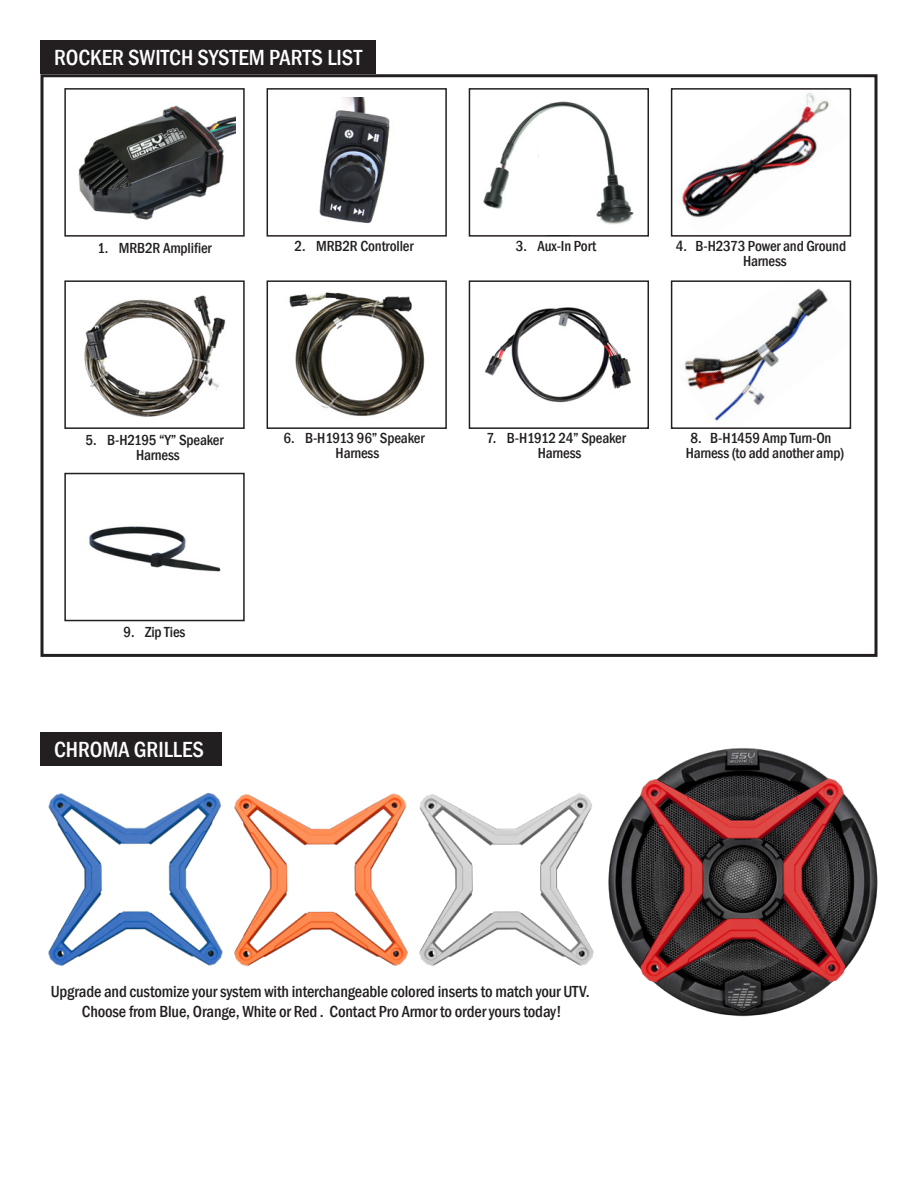
<style>
.page{position:relative;width:918px;height:1188px;background:#fff}
.page>*{position:absolute;margin:0;border:0;box-sizing:border-box;transform-origin:0 0}
.t1{font:500 condensed 22.5px "Franklin Gothic";color:#fff}
.t2{font:500 condensed 16.5px/19.8px "Franklin Gothic";letter-spacing:-.01em;color:#231f20;text-align:center}
.t3{font:500 condensed 15px/15px "Franklin Gothic";letter-spacing:-.01em;color:#231f20;text-align:center}
</style>
<div class="page">
<div style="left:40px;top:40px;width:336px;height:34px;background:#231f20"></div>
<div style="left:40px;top:732px;width:182px;height:34px;background:#231f20"></div>
<div style="left:40px;top:74px;width:838px;height:583px;border:3px solid #231f20"></div>
<div style="left:267px;top:88px;width:180px;height:149px;border:2px solid #231f20"></div>
<img style="left:289px;top:292px;width:136px;height:124px">
<div style="left:267px;top:280px;width:180px;height:149px;border:2px solid #231f20"></div>
<img style="left:484px;top:307px;width:147px;height:96px">
<div style="left:469px;top:280px;width:180px;height:149px;border:2px solid #231f20"></div>
<img style="left:681px;top:92px;width:148px;height:126px">
<div style="left:671px;top:88px;width:180px;height:149px;border:2px solid #231f20"></div>
<img style="left:684px;top:288px;width:144px;height:133px">
<div style="left:671px;top:280px;width:180px;height:149px;border:2px solid #231f20"></div>
<div style="left:64px;top:88px;width:181px;height:149px;border:2px solid #231f20"></div>
<img style="left:84px;top:295px;width:142px;height:122px">
<div style="left:64px;top:280px;width:181px;height:149px;border:2px solid #231f20"></div>
<img style="left:89px;top:526px;width:132px;height:46px">
<div style="left:64px;top:473px;width:181px;height:148px;border:2px solid #231f20"></div>
<img style="left:78px;top:105px;width:157px;height:115px">
<img style="left:319px;top:98px;width:71px;height:126px">
<img style="left:483px;top:101px;width:151px;height:124px">
<div style="left:469px;top:88px;width:180px;height:149px;border:2px solid #231f20"></div>
<div style="left:539px;top:115px;width:49px;height:120px;background:#fff"></div>
<img style="left:48px;top:793px;width:175px;height:173px">
<img style="left:234px;top:793px;width:174px;height:174px">
<img style="left:419px;top:793px;width:175px;height:173px">
<img style="left:608px;top:748px;width:270px;height:269px">
<img style="left:631px;top:764px;width:223px;height:223px">
<p class="t1" style="left:54px;top:43px;width:310px">ROCKER SWITCH SYSTEM PARTS LIST</p>
<p class="t3" style="left:97px;top:240px;width:116px">1. MRB2R Amplifier</p>
<p class="t3" style="left:295px;top:238px;width:120px">2. MRB2R Controller</p>
<p class="t3" style="left:516px;top:238px;width:82px">3. Aux-In Port</p>
<p class="t3" style="left:676px;top:238px;width:172px">4. B-H2373 Power and Ground<br>Harness</p>
<p class="t3" style="left:86px;top:432px;width:139px">5. B-H2195 “Y” Speaker<br>Harness</p>
<p class="t3" style="left:284px;top:431px;width:142px">6. B-H1913 96” Speaker<br>Harness</p>
<p class="t3" style="left:486px;top:431px;width:141px">7. B-H1912 24” Speaker<br>Harness</p>
<p class="t3" style="left:686px;top:431px;width:160px">8. B-H1459 Amp Turn-On<br>Harness (to add another amp)</p>
<p class="t3" style="left:124px;top:625px;width:63px">9. Zip Ties</p>
<p class="t1" style="left:54px;top:735px;width:152px">CHROMA GRILLES</p>
<p class="t2" style="left:51px;top:981px;width:541px">Upgrade and customize your system with interchangeable colored inserts to match your UTV.<br>Choose from Blue, Orange, White or Red . Contact Pro Armor to order yours today!</p>
</div>
